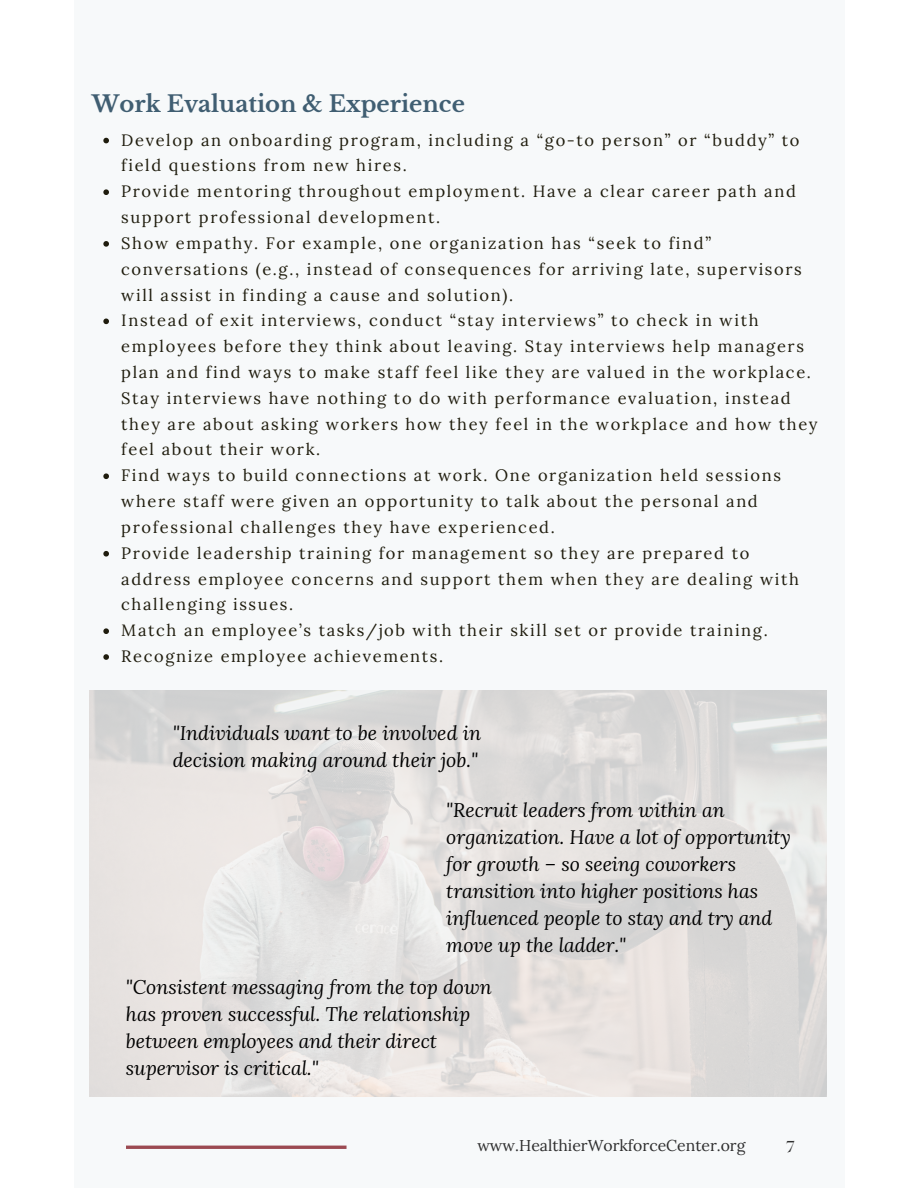
<style>
.page{position:relative;width:918px;height:1188px;background:#fff}
.page>*{position:absolute;margin:0;border:0;box-sizing:border-box;transform-origin:0 0}
.t1{font:700 22.65px "Libre Baskerville";color:#405e72}
.t2{font:italic 19.65px/27px "Lora";color:#000}
.t3{font:italic 19.5px/27px "Lora";color:#000}
.t4{font:16.5px/25.8px "Lora";letter-spacing:.1em;color:#1f1c0d}
.t5{font:15.75px "Lora";color:#2e2e2e}
.t6{font:15.75px "Roxborough CF";color:#2e2e2e}
</style>
<div class="page">
<div style="left:74px;top:0;width:770px;height:1188px;background:#f7f9fa"></div>
<hr style="left:126px;top:1146px;width:221px;height:3px;background:#9c4a52">
<img style="left:89px;top:690px;width:737px;height:407px">
<svg style="left:103px;top:138px;width:6px;height:5px"></svg>
<svg style="left:103px;top:189px;width:6px;height:6px"></svg>
<svg style="left:103px;top:241px;width:6px;height:6px"></svg>
<svg style="left:103px;top:319px;width:6px;height:5px"></svg>
<svg style="left:103px;top:473px;width:6px;height:6px"></svg>
<svg style="left:103px;top:551px;width:6px;height:6px"></svg>
<svg style="left:103px;top:628px;width:6px;height:6px"></svg>
<svg style="left:103px;top:654px;width:6px;height:6px"></svg>
<h1 class="t1" style="left:92px;top:90px;width:375px">Work Evaluation &amp; Experience</h1>
<p class="t4" style="left:121px;top:127px;width:698px">Develop an onboarding program, including a “go-to person” or “buddy” to field questions from new hires.<br>Provide mentoring throughout employment. Have a clear career path and support professional development.<br>Show empathy. For example, one organization has “seek to find” conversations (e.g., instead of consequences for arriving late, supervisors will assist in finding a cause and solution).<br>Instead of exit interviews, conduct “stay interviews” to check in with employees before they think about leaving. Stay interviews help managers plan and find ways to make staff feel like they are valued in the workplace.<br>Stay interviews have nothing to do with performance evaluation, instead they are about asking workers how they feel in the workplace and how they feel about their work.<br>Find ways to build connections at work. One organization held sessions where staff were given an opportunity to talk about the personal and professional challenges they have experienced.<br>Provide leadership training for management so they are prepared to address employee concerns and support them when they are dealing with challenging issues.<br>Match an employee’s tasks/job with their skill set or provide training.<br>Recognize employee achievements.</p>
<p class="t2" style="left:173px;top:719px;width:310px">"Individuals want to be involved in decision making around their job."</p>
<p class="t3" style="left:446px;top:796px;width:346px">"Recruit leaders from within an organization. Have a lot of opportunity for growth – so seeing coworkers transition into higher positions has influenced people to stay and try and move up the ladder."</p>
<p class="t3" style="left:126px;top:974px;width:367px">"Consistent messaging from the top down has proven successful. The relationship between employees and their direct supervisor is critical."</p>
<p class="t5" style="left:477px;top:1135px;width:270px">www.HealthierWorkforceCenter.org</p>
<p class="t6" style="left:786px;top:1136px;width:10px">7</p>
</div>
